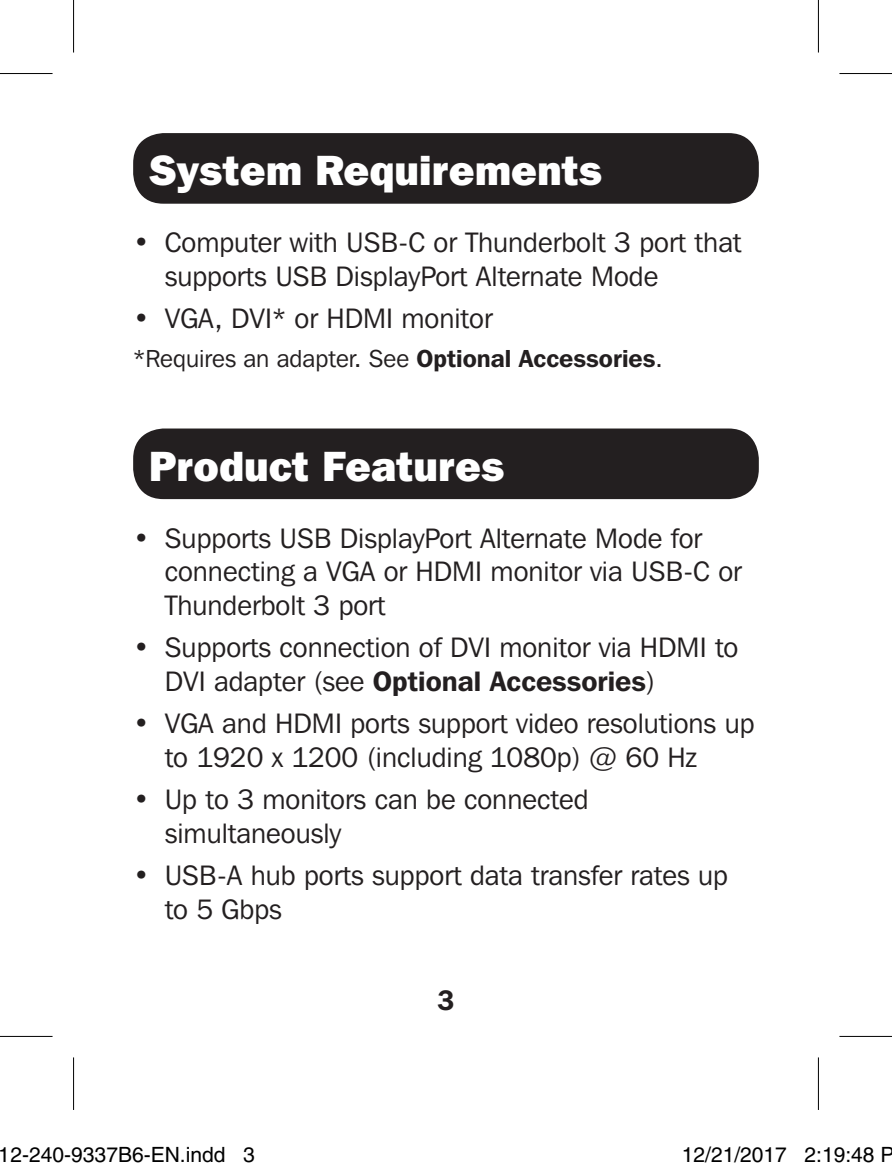
<style>
.page{position:relative;width:892px;height:1173px;background:#fff}
.page>*{position:absolute;margin:0;border:0;box-sizing:border-box;transform-origin:0 0}
.t1{font:800 42px "Franklin Gothic IT Cby BT";color:#fff}
.t2{font:28px/33.6px "Franklin Gothic IT Cby BT";color:#231f20}
.t3{font:600 28px "Franklin Gothic IT Cby BT";color:#231f20}
.t4{font:24.5px "Franklin Gothic IT Cby BT";color:#231f20}
.t5{font:21px "Helvetica";color:#000}
.s1{font-weight:600}
</style>
<div class="page">
<div style="left:133px;top:428px;width:625px;height:71px;background:#231f20;border-radius:30px"></div>
<div style="left:133px;top:133px;width:625px;height:71px;background:#231f20;border-radius:30px"></div>
<svg style="left:0;top:1036px;width:52px;height:1px"></svg>
<svg style="left:839px;top:1036px;width:52px;height:1px"></svg>
<div style="left:71px;top:0;width:5px;height:53px;background:#f5f5f5"></div>
<div style="left:71px;top:1057px;width:5px;height:52px;background:#f5f5f5"></div>
<svg style="left:818px;top:0;width:1px;height:53px"></svg>
<svg style="left:818px;top:1057px;width:1px;height:52px"></svg>
<hr style="left:0;top:73px;width:52px;height:1px;background:#000">
<hr style="left:839px;top:73px;width:52px;height:1px;background:#000">
<hr style="left:0;top:1035px;width:52px;height:1px;background:#000">
<hr style="left:839px;top:1035px;width:52px;height:1px;background:#000">
<hr style="left:73px;top:0;width:1px;height:53px;background:#000">
<hr style="left:73px;top:1057px;width:1px;height:52px;background:#000">
<hr style="left:817px;top:0;width:1px;height:53px;background:#000">
<hr style="left:817px;top:1057px;width:1px;height:52px;background:#000">
<div style="left:55px;top:1148px;width:7px;height:13px;border:1px solid #fff;border-radius:50%"></div>
<div style="left:53px;top:1146px;width:11px;height:17px;border:1px solid #fff;border-radius:50%"></div>
<div style="left:753px;top:1148px;width:8px;height:13px;border:1px solid #fff;border-radius:50%"></div>
<div style="left:751px;top:1146px;width:12px;height:17px;border:1px solid #fff;border-radius:50%"></div>
<p class="t1" style="left:149px;top:144px;width:455px">System Requirements</p>
<p class="t2" style="left:165px;top:225px;width:578px;text-indent:-32px">• Computer with USB-C or Thunderbolt 3 port that supports USB DisplayPort Alternate Mode</p>
<p class="t2" style="left:133px;top:301px;width:361px">• VGA, DVI* or HDMI monitor</p>
<p class="t4" style="left:133px;top:343px;width:531px">*Requires an adapter. See <span class="s1">Optional Accessories</span>.</p>
<p class="t1" style="left:149px;top:439px;width:357px">Product Features</p>
<p class="t2" style="left:165px;top:520px;width:578px;text-indent:-32px">• Supports USB DisplayPort Alternate Mode for connecting a VGA or HDMI monitor via USB-C or<br>Thunderbolt 3 port</p>
<p class="t2" style="left:165px;top:630px;width:575px;text-indent:-32px">• Supports connection of DVI monitor via HDMI to<br>DVI adapter (see <span class="s1">Optional Accessories</span>)</p>
<p class="t2" style="left:165px;top:706px;width:591px;text-indent:-32px">• VGA and HDMI ports support video resolutions up to 1920 x 1200 (including 1080p) @ 60 Hz</p>
<p class="t2" style="left:165px;top:782px;width:425px;text-indent:-32px">• Up to 3 monitors can be connected simultaneously</p>
<p class="t2" style="left:165px;top:858px;width:564px;text-indent:-32px">• USB-A hub ports support data transfer rates up to 5 Gbps</p>
<p class="t3" style="left:437px;top:982px;width:19px">3</p>
<p class="t5" style="left:-1px;top:1142px;width:257px">12-240-9337B6-EN.indd 3</p>
<p class="t5" style="left:681px;top:1142px;width:214px">12/21/2017 2:19:48 P</p>
</div>
